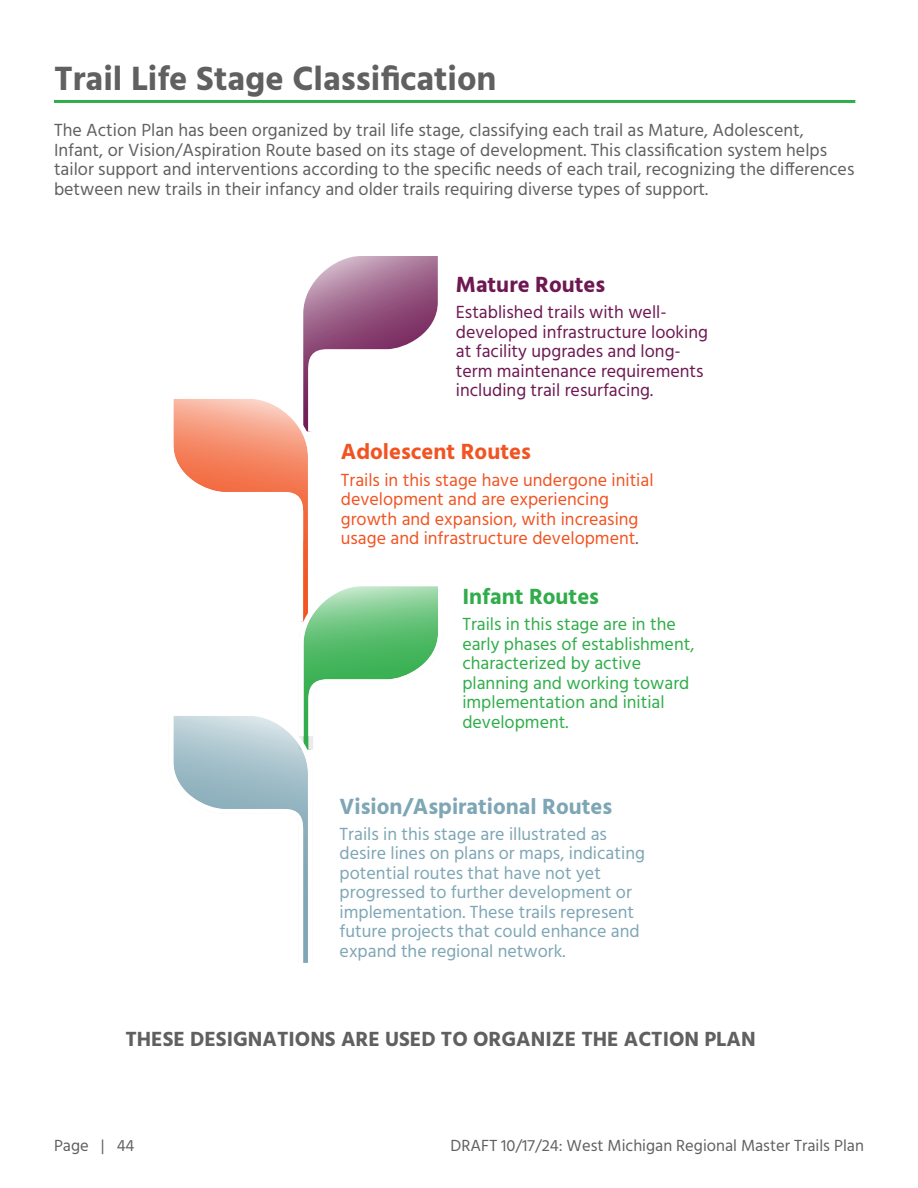
<style>
.page{position:relative;width:918px;height:1188px;background:#fff}
.page>*{position:absolute;margin:0;border:0;box-sizing:border-box;transform-origin:0 0}
.Sub_Heading{font:700 34.5px "Hind";color:#606060}
.Sub_Heading-2{font:700 22.5px "Hind";color:#7ea6b4}
.Sub_Heading-3{font:700 22.5px "Hind";color:#f15422}
.Sub_Heading-4{font:700 22.5px "Hind";color:#30ad4a}
.Sub_Heading-5{font:700 22.5px "Hind";color:#6e1852}
.Sub_Heading-6{font:700 21px "Hind";color:#606060}
.Body{font:18px/19.5px "Hind";color:#606060}
.Bullets{font:18px/19.5px "Hind";color:#7ea6b4}
.Bullets-2{font:18px/19.5px "Hind";color:#6e1852}
.Bullets-3{font:18px/19.5px "Hind";color:#30ad4a}
.Bullets-4{font:18px/19.5px "Hind";color:#f15422}
.t1{font:16.5px "Hind";color:#606060}
.s1{color:#606060}
</style>
<div class="page">
<svg style="left:173px;top:256px;width:265px;height:707px"></svg>
<hr style="left:54px;top:100px;width:801px;height:3px;background:#30ad4a">
<p class="Sub_Heading" style="left:54px;top:57px;width:444px">Trail Life Stage Classification</p>
<p class="Body" style="left:54px;top:121px;width:802px">The Action Plan has been organized by trail life stage, classifying each trail as Mature, Adolescent, Infant, or Vision/Aspiration Route based on its stage of development. This classification system helps tailor support and interventions according to the specific needs of each trail, recognizing the differences between new trails in their infancy and older trails requiring diverse types of support.</p>
<p class="Sub_Heading-5" style="left:456px;top:271px;width:151px">Mature Routes</p>
<p class="Bullets-2" style="left:456px;top:303px;width:254px">Established trails with well&shy;developed infrastructure looking at facility upgrades and long&shy;term maintenance requirements including trail resurfacing.</p>
<p class="Sub_Heading-3" style="left:341px;top:438px;width:192px">Adolescent Routes</p>
<p class="Bullets-4" style="left:341px;top:471px;width:314px">Trails in this stage have undergone initial development and are experiencing growth and expansion, with increasing usage and infrastructure development<span class="s1">.</span></p>
<p class="Sub_Heading-4" style="left:462px;top:583px;width:138px">Infant Routes</p>
<p class="Bullets-3" style="left:462px;top:615px;width:234px">Trails in this stage are in the early phases of establishment, characterized by active planning and working toward implementation and initial development.</p>
<p class="Sub_Heading-2" style="left:340px;top:793px;width:274px">Vision/Aspirational Routes</p>
<p class="Bullets" style="left:340px;top:825px;width:307px">Trails in this stage are illustrated as desire lines on plans or maps, indicating potential routes that have not yet progressed to further development or implementation. These trails represent future projects that could enhance and expand the regional network.</p>
<p class="Sub_Heading-6" style="left:125px;top:1027px;width:632px">THESE DESIGNATIONS ARE USED TO ORGANIZE THE ACTION PLAN</p>
<p class="t1" style="left:54px;top:1135px;width:82px">Page | 44</p>
<p class="t1" style="left:451px;top:1135px;width:415px">DRAFT 10/17/24: West Michigan Regional Master Trails Plan</p>
</div>
